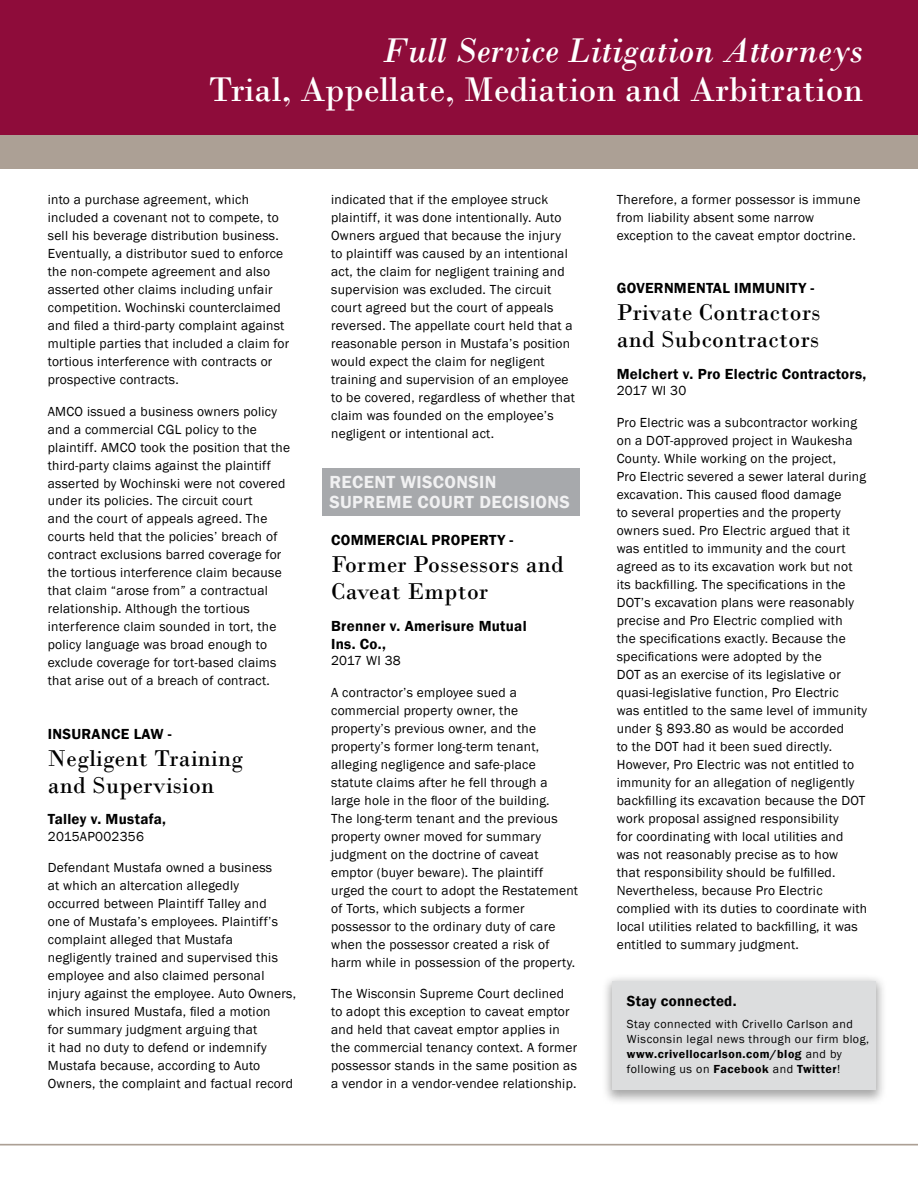
<style>
.page{position:relative;width:918px;height:1188px;background:#fff}
.page>*{position:absolute;margin:0;border:0;box-sizing:border-box;transform-origin:0 0}
.t1{font:36px "Bodoni";color:#fff}
.t2{font:italic 36px "Bodoni";color:#fff}
.t3{font:24px/27px "Bodoni";letter-spacing:.015em;color:#000}
.t4{font:600 18px/19.5px "Franklin Gothic";letter-spacing:.02em;color:#f1f1f2}
.t5{font:600 15px/18px "Franklin Gothic";letter-spacing:.02em;color:#000}
.t6{font:13.5px/18px "Franklin Gothic";letter-spacing:.02em;color:#000}
.t7{font:12px/15px "Franklin Gothic";letter-spacing:.045em;color:#000}
.s1{font-weight:600}
</style>
<div class="page">
<div style="left:0;top:134px;width:918px;height:35px;background:#aca095"></div>
<div style="left:0;top:0;width:918px;height:135px;background:#8e0c3a"></div>
<hr style="left:0;top:1144px;width:918px;height:2px;background:#aca095">
<div style="left:322px;top:468px;width:258px;height:47px;background:#a7a9ac"></div>
<div style="left:601px;top:974px;width:287px;height:132px;background:#000;opacity:.35"></div>
<div style="left:613px;top:981px;width:263px;height:109px;background:#dcddde"></div>
<h1 class="t2" style="left:383px;top:29px;width:482px">Full Service Litigation Attorneys</h1>
<h1 class="t1" style="left:209px;top:68px;width:655px">Trial, Appellate, Mediation and Arbitration</h1>
<p class="t6" style="left:48px;top:191px;width:243px">into a purchase agreement, which included a covenant not to compete, to sell his beverage distribution business.<br>Eventually, a distributor sued to enforce the non-compete agreement and also asserted other claims including unfair competition. Wochinski counterclaimed and filed a third-party complaint against multiple parties that included a claim for tortious interference with contracts or prospective contracts.</p>
<p class="t6" style="left:48px;top:402px;width:244px">AMCO issued a business owners policy and a commercial CGL policy to the plaintiff. AMCO took the position that the third-party claims against the plaintiff asserted by Wochinski were not covered under its policies. The circuit court<br>and the court of appeals agreed. The courts held that the policies’ breach of contract exclusions barred coverage for the tortious interference claim because that claim “arose from” a contractual relationship. Although the tortious interference claim sounded in tort, the policy language was broad enough to exclude coverage for tort-based claims that arise out of a breach of contract.</p>
<p class="t5" style="left:48px;top:725px;width:125px">INSURANCE LAW -</p>
<h2 class="t3" style="left:48px;top:745px;width:197px">Negligent Training and Supervision</h2>
<p class="t5" style="left:48px;top:810px;width:120px">Talley v. Mustafa,</p>
<p class="t6" style="left:48px;top:828px;width:98px">2015AP002356</p>
<p class="t6" style="left:48px;top:859px;width:250px">Defendant Mustafa owned a business<br>at which an altercation allegedly<br>occurred between Plaintiff Talley and<br>one of Mustafa’s employees. Plaintiff’s complaint alleged that Mustafa negligently trained and supervised this employee and also claimed personal injury against the employee. Auto Owners, which insured Mustafa, filed a motion<br>for summary judgment arguing that<br>it had no duty to defend or indemnify Mustafa because, according to Auto Owners, the complaint and factual record</p>
<p class="t6" style="left:331px;top:191px;width:245px">indicated that if the employee struck plaintiff, it was done intentionally. Auto Owners argued that because the injury to plaintiff was caused by an intentional act, the claim for negligent training and supervision was excluded. The circuit court agreed but the court of appeals reversed. The appellate court held that a reasonable person in Mustafa’s position would expect the claim for negligent training and supervision of an employee to be covered, regardless of whether that claim was founded on the employee’s negligent or intentional act.</p>
<p class="t6" style="left:617px;top:191px;width:245px">Therefore, a former possessor is immune from liability absent some narrow exception to the caveat emptor doctrine.</p>
<p class="t5" style="left:617px;top:279px;width:199px">GOVERNMENTAL IMMUNITY -</p>
<h2 class="t3" style="left:617px;top:299px;width:205px">Private Contractors and Subcontractors</h2>
<p class="t5" style="left:617px;top:365px;width:251px">Melchert v. Pro Electric Contractors,</p>
<p class="t6" style="left:617px;top:382px;width:71px">2017 WI 30</p>
<p class="t6" style="left:617px;top:414px;width:252px">Pro Electric was a subcontractor working on a DOT-approved project in Waukesha County. While working on the project,<br>Pro Electric severed a sewer lateral during excavation. This caused flood damage<br>to several properties and the property owners sued. Pro Electric argued that it was entitled to immunity and the court agreed as to its excavation work but not its backfilling. The specifications in the DOT’s excavation plans were reasonably precise and Pro Electric complied with<br>the specifications exactly. Because the specifications were adopted by the<br>DOT as an exercise of its legislative or quasi-legislative function, Pro Electric<br>was entitled to the same level of immunity under § 893.80 as would be accorded<br>to the DOT had it been sued directly.<br>However, Pro Electric was not entitled to immunity for an allegation of negligently backfilling its excavation because the DOT work proposal assigned responsibility<br>for coordinating with local utilities and was not reasonably precise as to how<br>that responsibility should be fulfilled.<br>Nevertheless, because Pro Electric complied with its duties to coordinate with local utilities related to backfilling, it was entitled to summary judgment.</p>
<h3 class="t4" style="left:329px;top:473px;width:242px">RECENT WISCONSIN<br>SUPREME COURT DECISIONS</h3>
<p class="t5" style="left:331px;top:531px;width:184px">COMMERCIAL PROPERTY -</p>
<h2 class="t3" style="left:331px;top:551px;width:234px">Former Possessors and<br>Caveat Emptor</h2>
<p class="t5" style="left:331px;top:617px;width:197px">Brenner v. Amerisure Mutual<br>Ins. Co.,</p>
<p class="t6" style="left:331px;top:652px;width:71px">2017 WI 38</p>
<p class="t6" style="left:331px;top:684px;width:248px">A contractor’s employee sued a commercial property owner, the property’s previous owner, and the property’s former long-term tenant, alleging negligence and safe-place statute claims after he fell through a large hole in the floor of the building.<br>The long-term tenant and the previous property owner moved for summary judgment on the doctrine of caveat emptor (buyer beware). The plaintiff urged the court to adopt the Restatement of Torts, which subjects a former possessor to the ordinary duty of care when the possessor created a risk of harm while in possession of the property.</p>
<p class="t6" style="left:331px;top:985px;width:248px">The Wisconsin Supreme Court declined to adopt this exception to caveat emptor and held that caveat emptor applies in the commercial tenancy context. A former possessor stands in the same position as a vendor in a vendor-vendee relationship.</p>
<p class="t5" style="left:627px;top:992px;width:111px">Stay connected.</p>
<p class="t7" style="left:627px;top:1016px;width:244px">Stay connected with Crivello Carlson and Wisconsin legal news through our firm blog, <span class="s1">www.crivellocarlson.com/blog</span> and by following us on <span class="s1">Facebook</span> and <span class="s1">Twitter</span>!</p>
</div>
